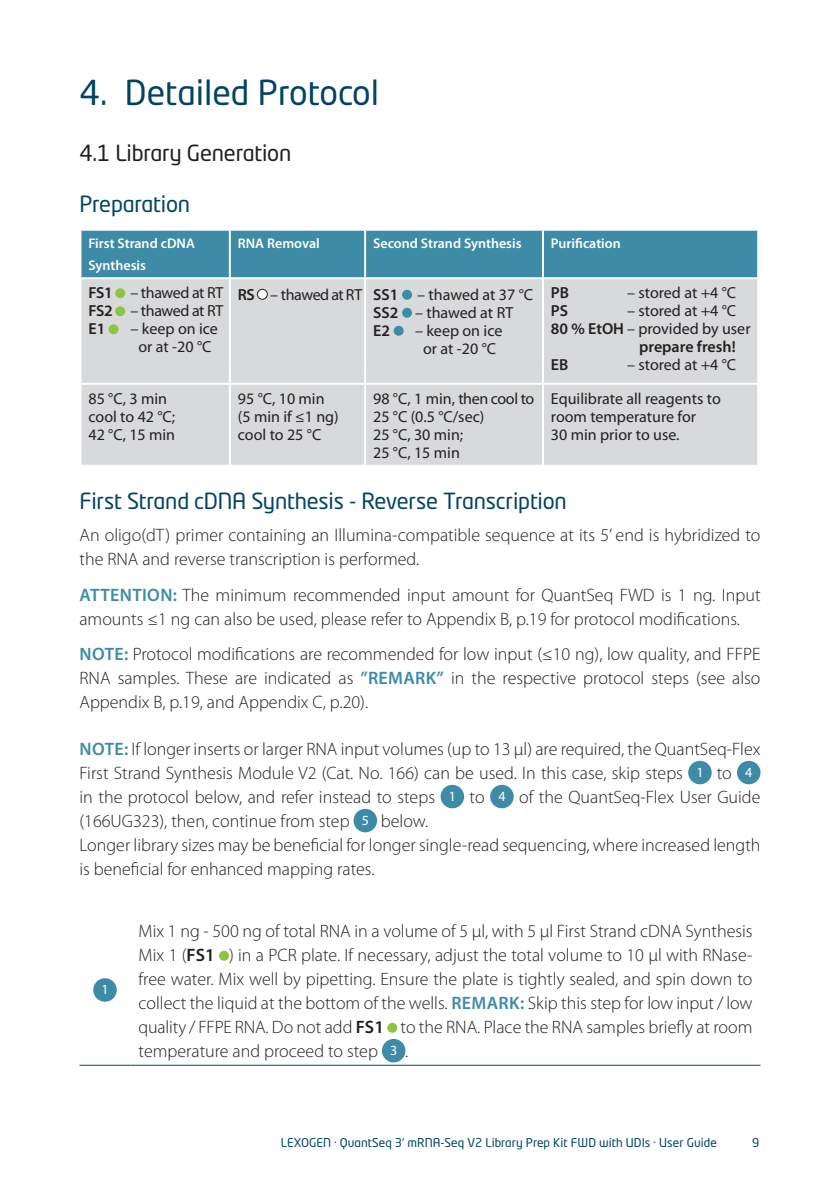
<style>
.page{position:relative;width:840px;height:1191px;background:#fff}
.page>*{position:absolute;margin:0;border:0;box-sizing:border-box;transform-origin:0 0}
.headline_one{font:34px "Neo Tech Std";color:#004462}
.headline2{font:22px "Neo Tech Std";letter-spacing:-.01em;color:#004462}
.headline2_1_schwarz{font:22px "Neo Tech Std";letter-spacing:-.01em;color:#231f20}
.body{font:300 18px/24px "Myriad Pro";color:#231f20}
.t1{font:16px/18px "Myriad Pro";color:#231f20}
.t2{font:16px/18px "Myriad Pro";letter-spacing:-.025em;color:#231f20}
.t3{font:600 16px "Myriad Pro";color:#231f20}
.t4{font:600 14px/22px "Myriad Pro";color:#fff}
.t5{font:14px "Myriad Pro";color:#fff}
.t6{font:12px "Neo Tech Std";letter-spacing:.005em;color:#004462}
.s1{font-weight:600}
.s2{font-weight:600;color:#3e8ba7}
</style>
<div class="page">
<div style="left:81px;top:231px;width:675px;height:46px;background:#3e8ba7"></div>
<div style="left:81px;top:279px;width:675px;height:186px;background:#d8d9db"></div>
<hr style="left:229px;top:231px;width:2px;height:46px;background:#fff">
<hr style="left:364px;top:231px;width:2px;height:46px;background:#fff">
<hr style="left:541px;top:231px;width:2px;height:46px;background:#fff">
<hr style="left:229px;top:279px;width:2px;height:83px;background:#fff">
<hr style="left:364px;top:279px;width:2px;height:83px;background:#fff">
<hr style="left:541px;top:279px;width:2px;height:83px;background:#fff">
<hr style="left:229px;top:362px;width:2px;height:21px;background:#fff">
<hr style="left:364px;top:362px;width:2px;height:21px;background:#fff">
<hr style="left:541px;top:362px;width:2px;height:21px;background:#fff">
<hr style="left:79px;top:383px;width:151px;height:2px;background:#fff">
<hr style="left:230px;top:383px;width:135px;height:2px;background:#fff">
<hr style="left:229px;top:385px;width:2px;height:80px;background:#fff">
<hr style="left:365px;top:383px;width:177px;height:2px;background:#fff">
<hr style="left:364px;top:385px;width:2px;height:80px;background:#fff">
<hr style="left:542px;top:383px;width:216px;height:2px;background:#fff">
<hr style="left:541px;top:385px;width:2px;height:80px;background:#fff">
<div style="left:115px;top:288px;width:10px;height:10px;background:#8bc63e;border-radius:50%"></div>
<div style="left:115px;top:306px;width:10px;height:10px;background:#8bc63e;border-radius:50%"></div>
<div style="left:108px;top:324px;width:10px;height:10px;background:#8bc63e;border-radius:50%"></div>
<div style="left:257px;top:289px;width:10px;height:10px;background:#fff;border-radius:50%"></div>
<div style="left:257px;top:289px;width:11px;height:11px;border:1px solid #231f20;border-radius:50%"></div>
<div style="left:402px;top:290px;width:10px;height:10px;background:#3e8ba7;border-radius:50%"></div>
<div style="left:402px;top:308px;width:10px;height:10px;background:#3e8ba7;border-radius:50%"></div>
<div style="left:393px;top:326px;width:10px;height:10px;background:#3e8ba7;border-radius:50%"></div>
<div style="left:687px;top:761px;width:24px;height:23px;background:#3e8ba7;border-radius:50%"></div>
<div style="left:736px;top:761px;width:24px;height:23px;background:#3e8ba7;border-radius:50%"></div>
<div style="left:440px;top:785px;width:24px;height:23px;background:#3e8ba7;border-radius:50%"></div>
<div style="left:490px;top:785px;width:23px;height:23px;background:#3e8ba7;border-radius:50%"></div>
<div style="left:353px;top:809px;width:24px;height:23px;background:#3e8ba7;border-radius:50%"></div>
<hr style="left:79px;top:1064px;width:51px;height:1px;background:#004462">
<hr style="left:130px;top:1064px;width:630px;height:1px;background:#004462">
<div style="left:93px;top:978px;width:24px;height:23px;background:#3e8ba7;border-radius:50%"></div>
<div style="left:219px;top:950px;width:10px;height:10px;background:#8bc63e;border-radius:50%"></div>
<div style="left:387px;top:1022px;width:10px;height:10px;background:#8bc63e;border-radius:50%"></div>
<div style="left:382px;top:1039px;width:23px;height:23px;background:#3e8ba7;border-radius:50%"></div>
<p class="headline_one" style="left:79px;top:72px;width:301px">4. Detailed Protocol</p>
<p class="headline2_1_schwarz" style="left:79px;top:139px;width:213px">4.1 Library Generation</p>
<p class="headline2" style="left:79px;top:191px;width:112px">Preparation</p>
<p class="t4" style="left:88px;top:232px;width:108px">First Strand cDNA<br>Synthesis</p>
<p class="t4" style="left:238px;top:232px;width:83px">RNA Removal</p>
<p class="t4" style="left:373px;top:232px;width:150px">Second Strand Synthesis</p>
<p class="t4" style="left:550px;top:232px;width:71px">Purification</p>
<p class="t2" style="left:88px;top:284px;width:136px"><span class="s1">FS1</span> – thawed at RT</p>
<p class="t2" style="left:88px;top:302px;width:136px"><span class="s1">FS2</span> – thawed at RT</p>
<p class="t3" style="left:88px;top:319px;width:18px">E1</p>
<p class="t1" style="left:130px;top:320px;width:89px">– keep on ice</p>
<p class="t1" style="left:138px;top:338px;width:74px">or at -20 °C</p>
<p class="t3" style="left:550px;top:283px;width:20px">PB</p>
<p class="t1" style="left:626px;top:284px;width:111px">– stored at +4 °C</p>
<p class="t3" style="left:550px;top:301px;width:19px">PS</p>
<p class="t1" style="left:626px;top:302px;width:111px">– stored at +4 °C</p>
<p class="t1" style="left:550px;top:320px;width:201px"><span class="s1">80 % EtOH</span> – provided by user</p>
<p class="t3" style="left:638px;top:337px;width:98px">prepare fresh!</p>
<p class="t3" style="left:550px;top:355px;width:19px">EB</p>
<p class="t1" style="left:626px;top:356px;width:111px">– stored at +4 °C</p>
<p class="t2" style="left:238px;top:285px;width:126px"><span class="s1">RS</span> – thawed at RT</p>
<p class="t1" style="left:373px;top:285px;width:161px"><span class="s1">SS1</span> – thawed at 37 °C</p>
<p class="t1" style="left:373px;top:303px;width:142px"><span class="s1">SS2</span> – thawed at RT</p>
<p class="t3" style="left:373px;top:320px;width:18px">E2</p>
<p class="t1" style="left:415px;top:321px;width:89px">– keep on ice</p>
<p class="t1" style="left:423px;top:339px;width:74px">or at -20 °C</p>
<p class="t1" style="left:88px;top:389px;width:80px">85 °C, 3 min</p>
<p class="t1" style="left:88px;top:407px;width:88px">cool to 42 °C;</p>
<p class="t1" style="left:88px;top:425px;width:88px">42 °C, 15 min</p>
<p class="t1" style="left:238px;top:389px;width:88px">95 °C, 10 min</p>
<p class="t1" style="left:238px;top:407px;width:102px">(5 min if ≤1 ng)</p>
<p class="t1" style="left:238px;top:425px;width:85px">cool to 25 °C</p>
<p class="t2" style="left:373px;top:389px;width:163px">98 °C, 1 min, then cool to<br>25 °C (0.5 °C/sec)</p>
<p class="t1" style="left:373px;top:425px;width:91px">25 °C, 30 min;</p>
<p class="t1" style="left:373px;top:443px;width:88px">25 °C, 15 min</p>
<p class="t1" style="left:550px;top:389px;width:171px">Equilibrate all reagents to room temperature for</p>
<p class="t1" style="left:550px;top:425px;width:130px">30 min prior to use.</p>
<p class="headline2" style="left:79px;top:487px;width:488px">First Strand cDNA Synthesis - Reverse Transcription</p>
<p class="body" style="left:79px;top:523px;width:682px">An oligo(dT) primer containing an Illumina-compatible sequence at its 5’ end is hybridized to the RNA and reverse transcription is performed.</p>
<p class="body" style="left:79px;top:583px;width:682px"><span class="s2">ATTENTION:</span> The minimum recommended input amount for QuantSeq FWD is 1 ng. Input amounts ≤1 ng can also be used, please refer to Appendix B, p.19 for protocol modifications.</p>
<p class="body" style="left:79px;top:642px;width:682px;text-align:justify"><span class="s2">NOTE:</span> Protocol modifications are recommended for low input (≤10 ng), low quality, and FFPE RNA samples. These are indicated as <span class="s2">”REMARK”</span> in the respective protocol steps (see also Appendix B, p.19, and Appendix C, p.20).</p>
<p class="body" style="left:79px;top:737px;width:682px"><span class="s2">NOTE:</span> If longer inserts or larger RNA input volumes (up to 13 µl) are required, the QuantSeq-Flex<br>First Strand Synthesis Module V2 (Cat. No. 166) can be used. In this case, skip steps</p>
<p class="t5" style="left:696px;top:763px;width:9px">1</p>
<p class="body" style="left:716px;top:761px;width:17px">to</p>
<p class="t5" style="left:744px;top:763px;width:9px">4</p>
<p class="body" style="left:79px;top:785px;width:357px">in the protocol below, and refer instead to steps</p>
<p class="t5" style="left:448px;top:787px;width:9px">1</p>
<p class="body" style="left:469px;top:785px;width:17px">to</p>
<p class="t5" style="left:498px;top:787px;width:9px">4</p>
<p class="body" style="left:519px;top:785px;width:243px">of the QuantSeq-Flex User Guide</p>
<p class="body" style="left:79px;top:809px;width:271px">(166UG323), then, continue from step</p>
<p class="t5" style="left:361px;top:811px;width:9px">5</p>
<p class="body" style="left:380px;top:809px;width:49px">below.</p>
<p class="body" style="left:79px;top:833px;width:682px">Longer library sizes may be beneficial for longer single-read sequencing, where increased length is beneficial for enhanced mapping rates.</p>
<p class="t5" style="left:101px;top:980px;width:9px">1</p>
<p class="body" style="left:138px;top:919px;width:615px;text-align:justify">Mix 1 ng - 500 ng of total RNA in a volume of 5 µl, with 5 µl First Strand cDNA Synthesis Mix 1 (<span class="s1">FS1</span> ) in a PCR plate. If necessary, adjust the total volume to 10 µl with RNase&shy;free water. Mix well by pipetting. Ensure the plate is tightly sealed, and spin down to collect the liquid at the bottom of the wells. <span class="s2">REMARK:</span> Skip this step for low input / low quality / FFPE RNA. Do not add <span class="s1">FS1</span> to the RNA. Place the RNA samples briefly at room temperature and proceed to step</p>
<p class="t5" style="left:390px;top:1041px;width:9px">3</p>
<p class="body" style="left:405px;top:1039px;width:5px">.</p>
<p class="t6" style="left:281px;top:1135px;width:437px">LEXOGEN · QuantSeq 3‘ mRNA-Seq V2 Library Prep Kit FWD with UDIs · User Guide</p>
<p class="t6" style="left:751px;top:1135px;width:9px">9</p>
</div>
